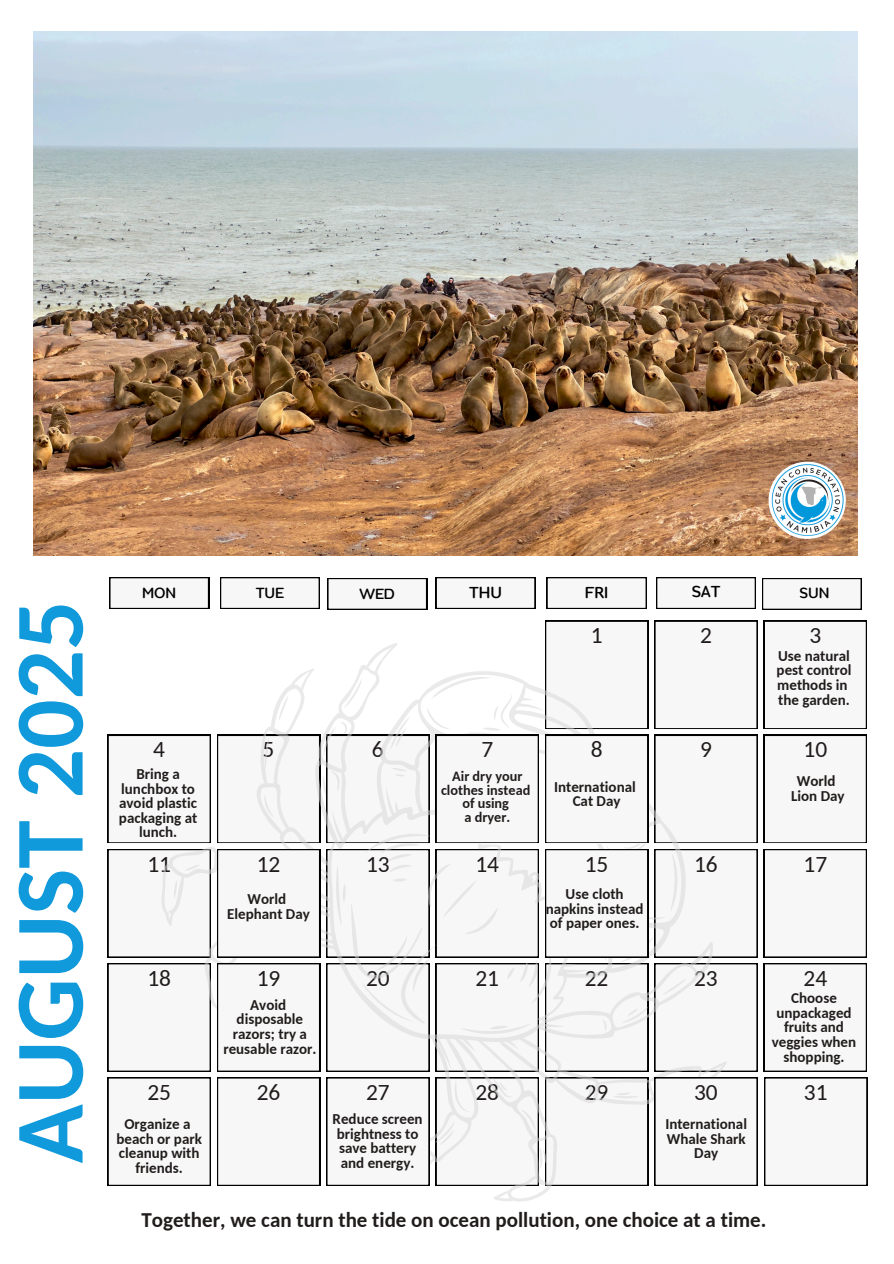
<style>
.page{position:relative;width:894px;height:1264px;background:#fff}
.page>*{position:absolute;margin:0;border:0;box-sizing:border-box;transform-origin:0 0}
.t1{font:700 97.5px "Carlito";color:#1099db}
.t2{font:23.4px "Carlito";color:#201c1b}
.t3{font:700 21px "Carlito";color:#201c1b}
.t4{font:500 17.4px "Opun";color:#000}
.t5{font:500 16.05px "Opun";color:#000}
.t6{font:700 15px/14.7px "Carlito";color:#201c1b;text-align:center}
.t7{font:700 14.25px/13.5px "Carlito";color:#201c1b;text-align:center}
</style>
<div class="page">
<svg style="left:836px;top:849px;width:30px;height:108px"></svg>
<svg style="left:836px;top:578px;width:25px;height:31px"></svg>
<svg style="left:90px;top:555px;width:746px;height:647px"></svg>
<svg style="left:764px;top:1077px;width:103px;height:108px"></svg>
<svg style="left:763px;top:735px;width:103px;height:108px"></svg>
<svg style="left:108px;top:735px;width:103px;height:108px"></svg>
<svg style="left:763px;top:963px;width:103px;height:108px"></svg>
<svg style="left:217px;top:620px;width:540px;height:565px"></svg>
<svg style="left:108px;top:1077px;width:103px;height:108px"></svg>
<svg style="left:763px;top:620px;width:103px;height:108px"></svg>
<img style="left:33px;top:32px;width:824px;height:523px">
<img style="left:768px;top:461px;width:77px;height:78px;border-radius:50%">
<p class="t1" style="left:9px;top:1163px;width:564px;rotate:-90deg">AUGUST 2025</p>
<p class="t5" style="left:255px;top:583px;width:30px">TUE</p>
<p class="t4" style="left:691px;top:581px;width:30px">SAT</p>
<p class="t5" style="left:799px;top:583px;width:32px">SUN</p>
<p class="t5" style="left:142px;top:583px;width:36px">MON</p>
<p class="t5" style="left:359px;top:584px;width:37px">WED</p>
<p class="t4" style="left:469px;top:582px;width:34px">THU</p>
<p class="t4" style="left:584px;top:582px;width:25px">FRI</p>
<p class="t2" style="left:153px;top:739px;width:13px">4</p>
<p class="t6" style="left:119px;top:767px;width:80px">Bring a lunchbox to avoid plastic packaging at lunch.</p>
<p class="t2" style="left:262px;top:739px;width:13px">5</p>
<p class="t2" style="left:372px;top:739px;width:13px">6</p>
<p class="t2" style="left:590px;top:625px;width:13px">1</p>
<p class="t2" style="left:481px;top:739px;width:13px">7</p>
<p class="t7" style="left:441px;top:770px;width:91px">Air dry your clothes instead</p>
<p class="t7" style="left:462px;top:797px;width:48px">of using</p>
<p class="t7" style="left:464px;top:811px;width:47px">a dryer.</p>
<p class="t2" style="left:590px;top:739px;width:13px">8</p>
<p class="t6" style="left:554px;top:780px;width:83px">International</p>
<p class="t6" style="left:572px;top:795px;width:49px">Cat Day</p>
<h3 class="t2" style="left:699px;top:625px;width:13px">2</h3>
<h3 class="t2" style="left:699px;top:739px;width:13px">9</h3>
<p class="t2" style="left:809px;top:625px;width:13px">3</p>
<p class="t6" style="left:776px;top:649px;width:76px;text-align:justify">Use natural pest control methods in</p>
<p class="t6" style="left:778px;top:693px;width:73px">the garden.</p>
<p class="t2" style="left:803px;top:739px;width:25px">10</p>
<p class="t6" style="left:796px;top:774px;width:40px">World</p>
<p class="t6" style="left:791px;top:789px;width:55px">Lion Day</p>
<h3 class="t2" style="left:147px;top:854px;width:25px">11</h3>
<h3 class="t2" style="left:366px;top:854px;width:25px">13</h3>
<h3 class="t2" style="left:475px;top:854px;width:25px">14</h3>
<h3 class="t2" style="left:694px;top:854px;width:25px">16</h3>
<p class="t2" style="left:803px;top:854px;width:25px">17</p>
<p class="t2" style="left:257px;top:854px;width:25px">12</p>
<p class="t6" style="left:247px;top:893px;width:40px">World</p>
<p class="t6" style="left:227px;top:907px;width:84px">Elephant Day</p>
<p class="t2" style="left:584px;top:854px;width:25px">15</p>
<p class="t6" style="left:545px;top:887px;width:99px">Use cloth napkins instead of paper ones.</p>
<p class="t2" style="left:147px;top:968px;width:25px">18</p>
<p class="t2" style="left:366px;top:968px;width:25px">20</p>
<p class="t2" style="left:475px;top:968px;width:25px">21</p>
<p class="t2" style="left:584px;top:968px;width:25px">22</p>
<p class="t2" style="left:694px;top:968px;width:25px">23</p>
<p class="t2" style="left:257px;top:968px;width:25px">19</p>
<p class="t6" style="left:250px;top:998px;width:37px">Avoid</p>
<p class="t6" style="left:223px;top:1013px;width:95px">disposable razors; try a reusable razor.</p>
<p class="t2" style="left:147px;top:1082px;width:25px">25</p>
<h3 class="t6" style="left:124px;top:1117px;width:68px">Organize a</h3>
<h1 class="t6" style="left:116px;top:1132px;width:87px">beach or park cleanup with friends.</h1>
<p class="t2" style="left:257px;top:1082px;width:25px">26</p>
<p class="t2" style="left:475px;top:1082px;width:25px">28</p>
<p class="t2" style="left:584px;top:1082px;width:25px">29</p>
<p class="t2" style="left:366px;top:1082px;width:25px">27</p>
<p class="t6" style="left:332px;top:1113px;width:92px;text-align:left">Reduce screen brightness to save battery and energy.</p>
<p class="t2" style="left:694px;top:1082px;width:25px">30</p>
<p class="t6" style="left:665px;top:1117px;width:83px">International<br>Whale Shark<br>Day</p>
<p class="t2" style="left:803px;top:968px;width:25px">24</p>
<p class="t6" style="left:771px;top:991px;width:86px">Choose unpackaged fruits and veggies when shopping.</p>
<p class="t2" style="left:803px;top:1082px;width:25px">31</p>
<p class="t3" style="left:141px;top:1211px;width:626px">Together, we can turn the tide on ocean pollution, one choice at a time.</p>
</div>
